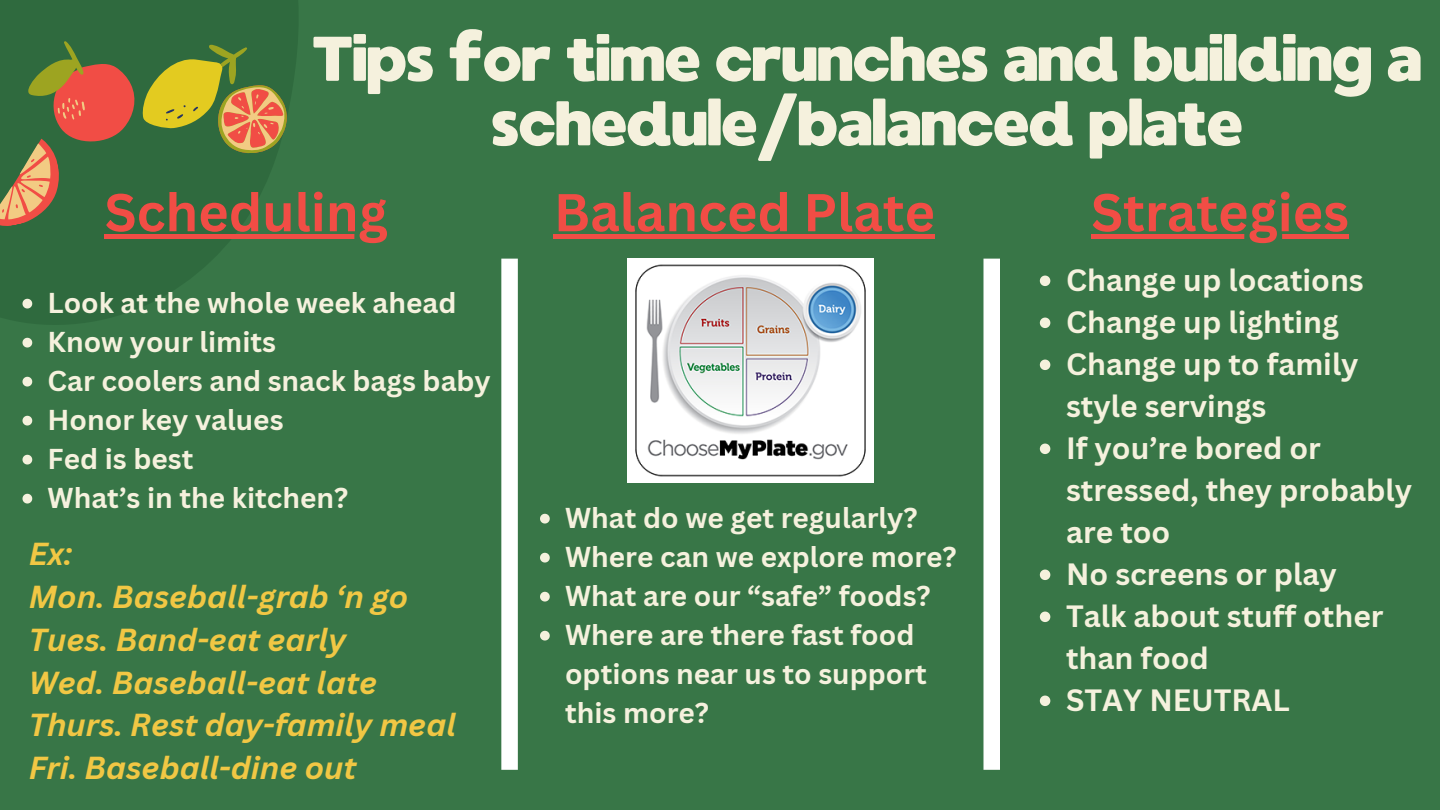
<style>
.page{position:relative;width:1440px;height:810px;background:#387647}
.page>*{position:absolute;margin:0;border:0;box-sizing:border-box;transform-origin:0 0}
.t1{font:63px/64.5px "MADE Waffle Soft";letter-spacing:-.07em;color:#f5f1dd;text-align:center}
.t2{font:700 52px "Canva Sans";color:#f14d45}
.t3{font:italic 700 31px/42.8px "Canva Sans";color:#f1c744}
.t4{font:700 30px/42px "Canva Sans";color:#f5f1dd}
.t5{font:700 28px/39px "Canva Sans";color:#f5f1dd}
</style>
<div class="page">
<svg style="left:0;top:0;width:298px;height:325px;fill:#2f6a3e"></svg>
<svg style="left:0;top:36px;width:297px;height:194px"></svg>
<div style="left:501px;top:259px;width:17px;height:511px;background:#fff"></div>
<div style="left:983px;top:259px;width:17px;height:511px;background:#fff"></div>
<img style="left:628px;top:259px;width:245px;height:223px">
<div style="left:105px;top:234px;width:283px;height:5px;background:#f14d45"></div>
<div style="left:554px;top:234px;width:381px;height:5px;background:#f14d45"></div>
<svg style="left:1091px;top:234px;width:258px;height:5px"></svg>
<svg style="left:22px;top:299px;width:10px;height:10px"></svg>
<svg style="left:22px;top:338px;width:10px;height:10px"></svg>
<svg style="left:22px;top:377px;width:10px;height:10px"></svg>
<svg style="left:22px;top:416px;width:10px;height:10px"></svg>
<svg style="left:22px;top:455px;width:10px;height:10px"></svg>
<svg style="left:22px;top:494px;width:10px;height:10px"></svg>
<svg style="left:540px;top:514px;width:10px;height:10px"></svg>
<svg style="left:540px;top:553px;width:10px;height:10px"></svg>
<svg style="left:540px;top:592px;width:10px;height:10px"></svg>
<svg style="left:540px;top:631px;width:10px;height:10px"></svg>
<svg style="left:1040px;top:276px;width:10px;height:10px"></svg>
<svg style="left:1040px;top:318px;width:10px;height:10px"></svg>
<svg style="left:1040px;top:360px;width:10px;height:10px"></svg>
<svg style="left:1040px;top:444px;width:10px;height:10px"></svg>
<svg style="left:1040px;top:570px;width:10px;height:10px"></svg>
<svg style="left:1040px;top:612px;width:10px;height:10px"></svg>
<svg style="left:1040px;top:696px;width:10px;height:10px"></svg>
<h1 class="t1" style="left:310px;top:27px;width:1115px">Tips for time crunches and building a schedule/balanced plate</h1>
<h2 class="t2" style="left:105px;top:176px;width:285px">Scheduling</h2>
<h2 class="t2" style="left:554px;top:176px;width:383px">Balanced Plate</h2>
<h2 class="t2" style="left:1091px;top:176px;width:259px">Strategies</h2>
<p class="t5" style="left:48px;top:283px;width:410px">Look at the whole week ahead</p>
<p class="t5" style="left:48px;top:322px;width:230px">Know your limits</p>
<p class="t5" style="left:48px;top:361px;width:445px">Car coolers and snack bags baby</p>
<p class="t5" style="left:48px;top:400px;width:237px">Honor key values</p>
<p class="t5" style="left:48px;top:439px;width:147px">Fed is best</p>
<p class="t5" style="left:48px;top:478px;width:302px">What’s in the kitchen?</p>
<p class="t3" style="left:29px;top:532px;width:429px">Ex:<br>Mon. Baseball-grab ‘n go<br>Tues. Band-eat early<br>Wed. Baseball-eat late<br>Thurs. Rest day-family meal<br>Fri. Baseball-dine out</p>
<p class="t5" style="left:565px;top:498px;width:354px">What do we get regularly?</p>
<p class="t5" style="left:565px;top:537px;width:393px">Where can we explore more?</p>
<p class="t5" style="left:565px;top:576px;width:367px">What are our “safe” foods?</p>
<p class="t5" style="left:565px;top:615px;width:363px">Where are there fast food options near us to support this more?</p>
<p class="t4" style="left:1066px;top:259px;width:299px">Change up locations</p>
<p class="t4" style="left:1066px;top:301px;width:274px">Change up lighting</p>
<p class="t4" style="left:1066px;top:343px;width:294px">Change up to family style servings</p>
<p class="t4" style="left:1066px;top:427px;width:348px">If you’re bored or stressed, they probably are too</p>
<p class="t4" style="left:1066px;top:553px;width:272px">No screens or play</p>
<p class="t4" style="left:1066px;top:595px;width:319px">Talk about stuff other than food</p>
<p class="t4" style="left:1066px;top:679px;width:225px">STAY NEUTRAL</p>
</div>
